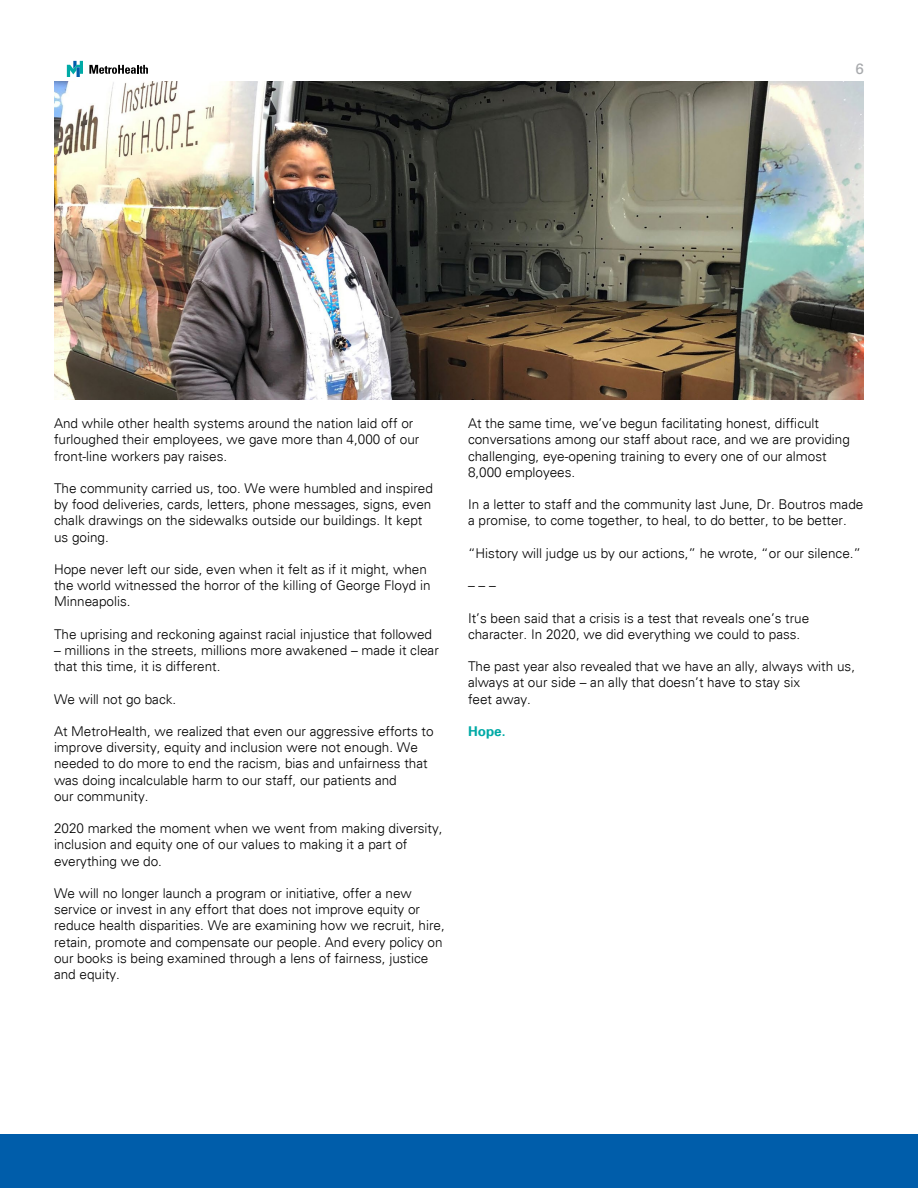
<style>
.page{position:relative;width:918px;height:1188px;background:#fff}
.page>*{position:absolute;margin:0;border:0;box-sizing:border-box;transform-origin:0 0}
.t1{font:15px "Univers";color:#a7a9ac}
.t2{font:300 13.5px/16.2px "Univers";color:#000}
.t3{font:700 13.5px "Univers 65";color:#00aaa6}
</style>
<div class="page">
<svg style="left:89px;top:65px;width:59px;height:9px"></svg>
<svg style="left:67px;top:61px;width:16px;height:16px"></svg>
<div style="left:0;top:1134px;width:918px;height:54px;background:#005daa"></div>
<img style="left:54px;top:82px;width:810px;height:318px">
<p class="t1" style="left:856px;top:60px;width:10px">6</p>
<p class="t2" style="left:54px;top:415px;width:367px">And while other health systems around the nation laid off or furloughed their employees, we gave more than 4,000 of our front-line workers pay raises.</p>
<p class="t2" style="left:54px;top:480px;width:380px">The community carried us, too. We were humbled and inspired by food deliveries, cards, letters, phone messages, signs, even chalk drawings on the sidewalks outside our buildings. It kept us going.</p>
<p class="t2" style="left:54px;top:561px;width:378px">Hope never left our side, even when it felt as if it might, when the world witnessed the horror of the killing of George Floyd in<br>Minneapolis.</p>
<p class="t2" style="left:54px;top:626px;width:380px">The uprising and reckoning against racial injustice that followed</p>
<p class="t2" style="left:54px;top:642px;width:386px">– millions in the streets, millions more awakened – made it clear that this time, it is different.</p>
<p class="t2" style="left:54px;top:691px;width:124px">We will not go back.</p>
<p class="t2" style="left:54px;top:723px;width:381px">At MetroHealth, we realized that even our aggressive efforts to improve diversity, equity and inclusion were not enough. We needed to do more to end the racism, bias and unfairness that was doing incalculable harm to our staff, our patients and<br>our community.</p>
<p class="t2" style="left:54px;top:820px;width:390px">2020 marked the moment when we went from making diversity, inclusion and equity one of our values to making it a part of everything we do.</p>
<p class="t2" style="left:54px;top:885px;width:392px">We will no longer launch a program or initiative, offer a new service or invest in any effort that does not improve equity or reduce health disparities. We are examining how we recruit, hire, retain, promote and compensate our people. And every policy on our books is being examined through a lens of fairness, justice and equity.</p>
<p class="t2" style="left:468px;top:415px;width:383px">At the same time, we’ve begun facilitating honest, difficult conversations among our staff about race, and we are providing challenging, eye-opening training to every one of our almost 8,000 employees.</p>
<p class="t2" style="left:468px;top:496px;width:397px">In a letter to staff and the community last June, Dr. Boutros made a promise, to come together, to heal, to do better, to be better.</p>
<p class="t2" style="left:468px;top:545px;width:395px">“History will judge us by our actions,” he wrote, “or our silence.”</p>
<p class="t2" style="left:468px;top:577px;width:29px">– – –</p>
<p class="t2" style="left:468px;top:610px;width:343px">It’s been said that a crisis is a test that reveals one’s true character. In 2020, we did everything we could to pass.</p>
<p class="t2" style="left:468px;top:658px;width:389px">The past year also revealed that we have an ally, always with us, always at our side – an ally that doesn’t have to stay six<br>feet away.</p>
<p class="t3" style="left:468px;top:723px;width:39px">Hope.</p>
</div>
